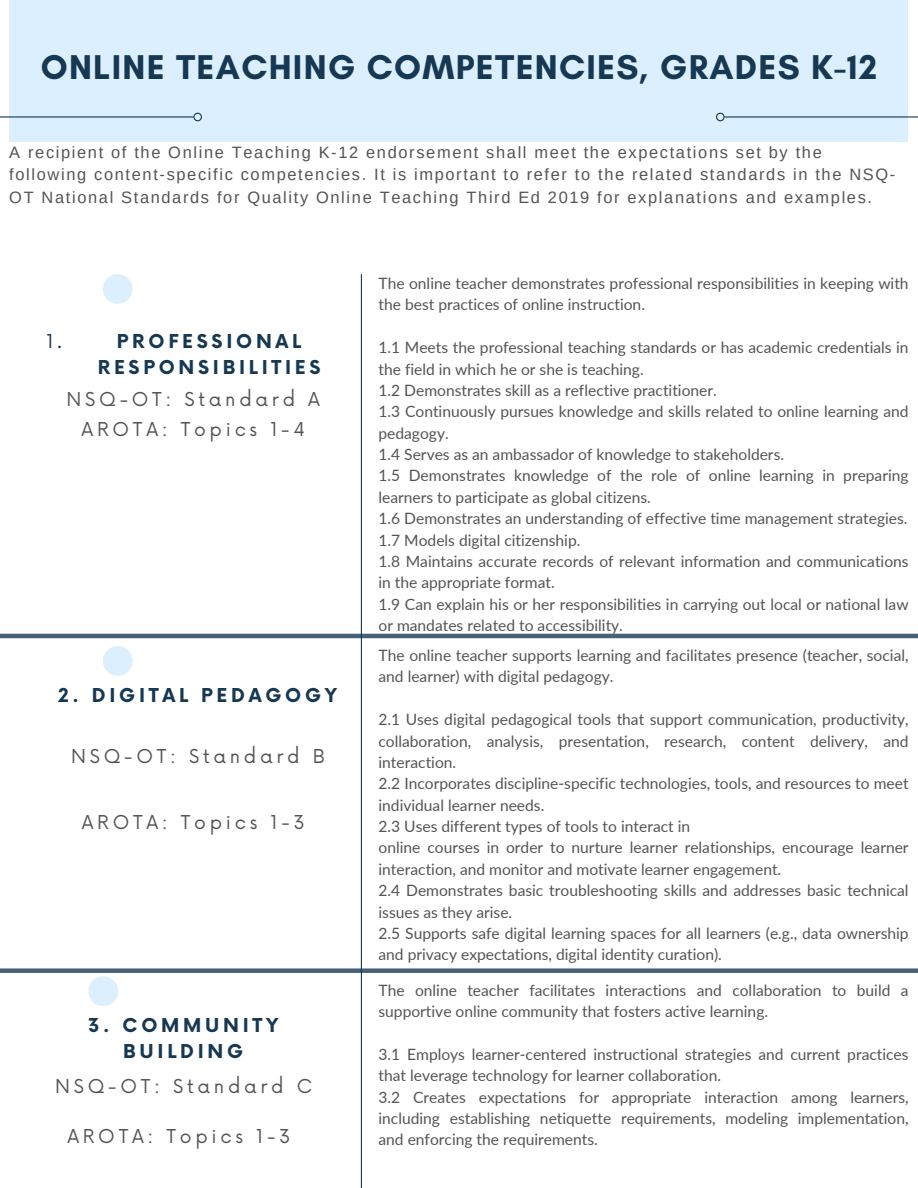
<style>
.page{position:relative;width:918px;height:1188px;background:#fff}
.page>*{position:absolute;margin:0;border:0;box-sizing:border-box;transform-origin:0 0}
.t1{font:700 35.1px "Glacial Indifference";letter-spacing:.035em;color:#163853}
.t2{font:18.6px "Now";letter-spacing:.2em;color:#545454}
.t3{font:700 18.6px/25.8px "Now";letter-spacing:.2em;color:#163853;text-align:center}
.t4{font:18.6px "Now";color:#163853}
.t5{font:16.5px/22.5px "Arimo";letter-spacing:.1em;color:#545454}
.t6{font:15.6px/21.3px "Lato";color:#545454}
</style>
<div class="page">
<hr style="left:361px;top:275px;width:1px;height:913px;background:#163853">
<div style="left:9px;top:0;width:899px;height:141px;background:#dbefff"></div>
<hr style="left:0;top:116px;width:198px;height:2px;background:#163853">
<svg style="left:193px;top:113px;width:9px;height:8px"></svg>
<hr style="left:720px;top:116px;width:198px;height:2px;background:#163853">
<svg style="left:716px;top:113px;width:9px;height:8px"></svg>
<div style="left:103px;top:274px;width:30px;height:30px;background:#dbefff;border-radius:50%"></div>
<hr style="left:0;top:634px;width:918px;height:4px;background:#476277">
<div style="left:103px;top:646px;width:30px;height:30px;background:#dbefff;border-radius:50%"></div>
<div style="left:0;top:968px;width:918px;height:5px;background:#476277"></div>
<div style="left:88px;top:976px;width:30px;height:30px;background:#dbefff;border-radius:50%"></div>
<h1 class="t1" style="left:41px;top:46px;width:838px">ONLINE TEACHING COMPETENCIES, GRADES K-12</h1>
<p class="t5" style="left:9px;top:141px;width:887px">A recipient of the Online Teaching K-12 endorsement shall meet the expectations set by the following content-specific competencies. It is important to refer to the related standards in the NSQ-<br>OT National Standards for Quality Online Teaching Third Ed 2019 for explanations and examples.</p>
<p class="t4" style="left:47px;top:331px;width:17px">1.</p>
<p class="t3" style="left:98px;top:330px;width:224px">PROFESSIONAL<br>RESPONSIBILITIES</p>
<p class="t2" style="left:67px;top:389px;width:255px">NSQ-OT: Standard A</p>
<p class="t2" style="left:82px;top:419px;width:225px">AROTA: Topics 1-4</p>
<h3 class="t3" style="left:58px;top:683px;width:281px">2. DIGITAL PEDAGOGY</h3>
<h2 class="t2" style="left:71px;top:746px;width:255px">NSQ-OT: Standard B</h2>
<p class="t2" style="left:82px;top:811px;width:225px">AROTA: Topics 1-3</p>
<h2 class="t3" style="left:88px;top:1013px;width:192px">3. COMMUNITY<br>BUILDING</h2>
<h3 class="t2" style="left:55px;top:1076px;width:258px">NSQ-OT: Standard C</h3>
<h3 class="t2" style="left:67px;top:1126px;width:225px">AROTA: Topics 1-3</h3>
<p class="t6" style="left:379px;top:272px;width:532px">The online teacher demonstrates professional responsibilities in keeping with the best practices of online instruction.</p>
<p class="t6" style="left:379px;top:336px;width:532px">1.1 Meets the professional teaching standards or has academic credentials in the field in which he or she is teaching.</p>
<p class="t6" style="left:379px;top:379px;width:340px">1.2 Demonstrates skill as a reflective practitioner.</p>
<p class="t6" style="left:379px;top:401px;width:532px">1.3 Continuously pursues knowledge and skills related to online learning and pedagogy.</p>
<p class="t6" style="left:379px;top:443px;width:407px">1.4 Serves as an ambassador of knowledge to stakeholders.</p>
<p class="t6" style="left:379px;top:465px;width:532px">1.5 Demonstrates knowledge of the role of online learning in preparing learners to participate as global citizens.</p>
<p class="t6" style="left:379px;top:507px;width:531px">1.6 Demonstrates an understanding of effective time management strategies.</p>
<p class="t6" style="left:379px;top:529px;width:203px">1.7 Models digital citizenship.</p>
<p class="t6" style="left:379px;top:550px;width:532px">1.8 Maintains accurate records of relevant information and communications in the appropriate format.</p>
<p class="t6" style="left:379px;top:593px;width:532px">1.9 Can explain his or her responsibilities in carrying out local or national law or mandates related to accessibility.</p>
<h3 class="t6" style="left:379px;top:644px;width:532px">The online teacher supports learning and facilitates presence (teacher, social, and learner) with digital pedagogy.</h3>
<p class="t6" style="left:379px;top:709px;width:532px;text-align:justify">2.1 Uses digital pedagogical tools that support communication, productivity, collaboration, analysis, presentation, research, content delivery, and interaction.</p>
<p class="t6" style="left:379px;top:773px;width:532px">2.2 Incorporates discipline-specific technologies, tools, and resources to meet individual learner needs.</p>
<p class="t6" style="left:379px;top:815px;width:313px">2.3 Uses different types of tools to interact in</p>
<p class="t6" style="left:379px;top:837px;width:532px">online courses in order to nurture learner relationships, encourage learner interaction, and monitor and motivate learner engagement.</p>
<p class="t6" style="left:379px;top:880px;width:532px">2.4 Demonstrates basic troubleshooting skills and addresses basic technical issues as they arise.</p>
<p class="t6" style="left:379px;top:922px;width:532px">2.5 Supports safe digital learning spaces for all learners (e.g., data ownership and privacy expectations, digital identity curation).</p>
<h3 class="t6" style="left:379px;top:979px;width:532px">The online teacher facilitates interactions and collaboration to build a supportive online community that fosters active learning.</h3>
<h3 class="t6" style="left:379px;top:1043px;width:532px">3.1 Employs learner-centered instructional strategies and current practices that leverage technology for learner collaboration.</h3>
<p class="t6" style="left:379px;top:1086px;width:532px;text-align:justify">3.2 Creates expectations for appropriate interaction among learners, including establishing netiquette requirements, modeling implementation, and enforcing the requirements.</p>
</div>
